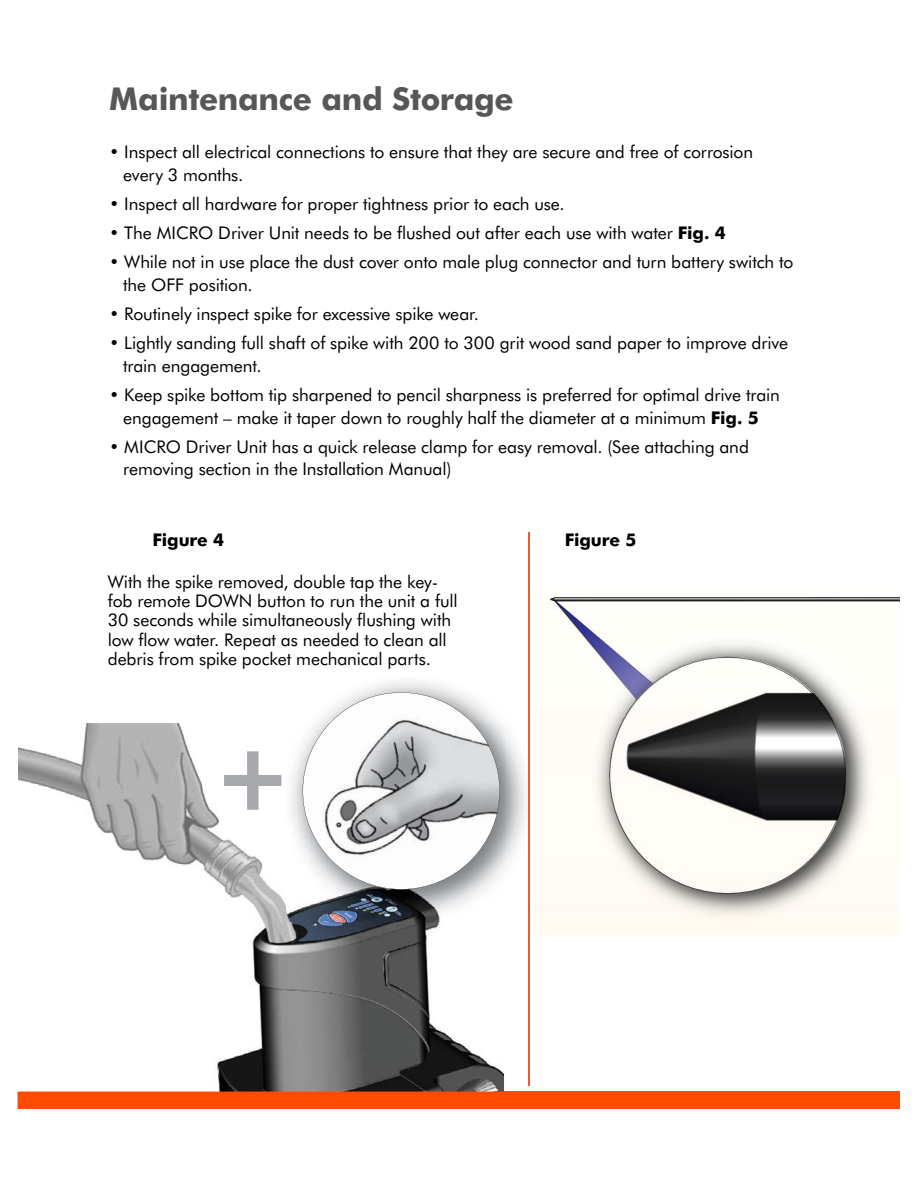
<style>
.page{position:relative;width:918px;height:1188px;background:#fff}
.page>*{position:absolute;margin:0;border:0;box-sizing:border-box;transform-origin:0 0}
.t1{font:700 97.95px "Futura BT";color:#a7a9ac}
.t2{font:700 31.5px "Futura BT";letter-spacing:-.01em;color:#555759}
.t3{font:17.55px/22.8px "Futura BT";letter-spacing:-.005em;color:#000}
.t4{font:700 17.55px "Futura BT";letter-spacing:-.01em;color:#000}
.s1{font-weight:700}
</style>
<div class="page">
<img style="left:535px;top:596px;width:365px;height:340px">
<div style="left:18px;top:1092px;width:882px;height:17px;background:#ff4c00"></div>
<img style="left:18px;top:723px;width:486px;height:369px">
<img style="left:360px;top:675px;width:169px;height:246px">
<img style="left:286px;top:723px;width:218px;height:198px">
<svg style="left:303px;top:692px;width:197px;height:197px"></svg>
<hr style="left:529px;top:532px;width:1px;height:554px;background:#f15a29">
<h2 class="t2" style="left:109px;top:84px;width:406px">Maintenance and Storage</h2>
<p class="t3" style="left:123px;top:142px;width:632px;text-indent:-14px">• Inspect all electrical connections to ensure that they are secure and free of corrosion every 3 months.</p>
<p class="t3" style="left:109px;top:193px;width:457px">• Inspect all hardware for proper tightness prior to each use.</p>
<p class="t3" style="left:109px;top:222px;width:618px">• The MICRO Driver Unit needs to be flushed out after each use with water <span class="s1">Fig. 4</span></p>
<p class="t3" style="left:123px;top:252px;width:672px;text-indent:-14px">• While not in use place the dust cover onto male plug connector and turn battery switch to the OFF position.</p>
<p class="t3" style="left:109px;top:303px;width:371px">• Routinely inspect spike for excessive spike wear.</p>
<p class="t3" style="left:123px;top:332px;width:667px;text-indent:-14px">• Lightly sanding full shaft of spike with 200 to 300 grit wood sand paper to improve drive train engagement.</p>
<p class="t3" style="left:109px;top:384px;width:672px;text-align:center">• Keep spike bottom tip sharpened to pencil sharpness is preferred for optimal drive train engagement – make it taper down to roughly half the diameter at a minimum <span class="s1">Fig. 5</span></p>
<p class="t3" style="left:123px;top:436px;width:627px;text-indent:-14px">• MICRO Driver Unit has a quick release clamp for easy removal. (See attaching and removing section in the Installation Manual)</p>
<p class="t4" style="left:153px;top:531px;width:73px">Figure 4</p>
<p class="t4" style="left:565px;top:531px;width:73px">Figure 5</p>
<p class="t3" style="left:108px;top:573px;width:352px;line-height:19.2px">With the spike removed, double tap the key&shy;fob remote DOWN button to run the unit a full 30 seconds while simultaneously flushing with low flow water. Repeat as needed to clean all debris from spike pocket mechanical parts.</p>
<h1 class="t1" style="left:212px;top:727px;width:83px">+</h1>
</div>
